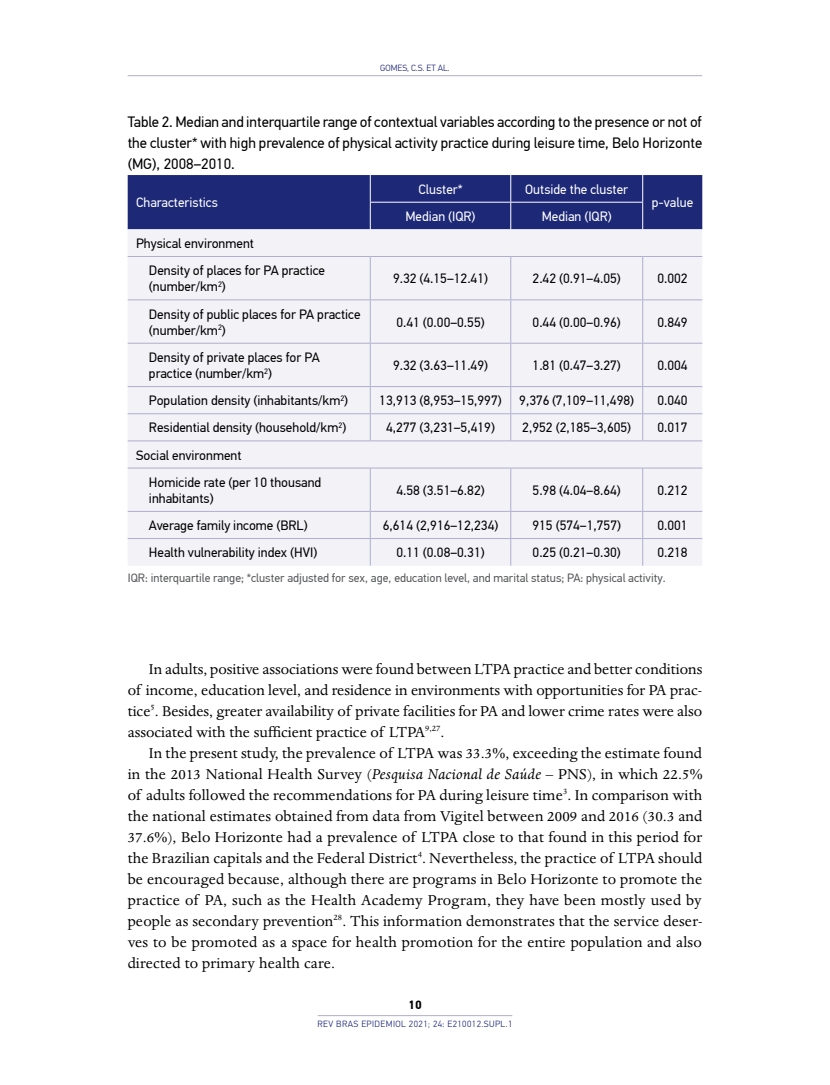
<style>
.page{position:relative;width:830px;height:1085px;background:#fff}
.page>*{position:absolute;margin:0;border:0;box-sizing:border-box;transform-origin:0 0}
.t1{font:16.5px/21px "Dante MT Std";color:#000;text-align:justify}
.t2{font:15px/21px "PF Din Text Pro";color:#000;text-align:justify}
.t3{font:13.5px/27.2px "PF Din Text Pro";color:#000}
.t4{font:13.5px "PF Din Text Pro";color:#fff}
.t5{font:12px "PF Din Text Pro";color:#58595b}
.t6{font:700 12px "PF Din Text Pro";color:#000}
.t7{font:300 9px "PF Din Text Pro";letter-spacing:.05em;color:#1d2877}
.t8{font:300 9px "PF Din Text Pro";color:#1d2877}
.s1{font-style:italic}
</style>
<div class="page">
<hr style="left:128px;top:75px;width:574px;height:1px;background:#afaecf">
<hr style="left:317px;top:1015px;width:195px;height:1px;background:#afaecf">
<div style="left:128px;top:229px;width:574px;height:336px;background:#f2f2f7"></div>
<hr style="left:370px;top:257px;width:1px;height:42px;background:#afaecf">
<hr style="left:510px;top:257px;width:1px;height:42px;background:#afaecf">
<hr style="left:642px;top:257px;width:1px;height:42px;background:#afaecf">
<hr style="left:370px;top:300px;width:1px;height:43px;background:#afaecf">
<hr style="left:510px;top:300px;width:1px;height:43px;background:#afaecf">
<hr style="left:642px;top:300px;width:1px;height:43px;background:#afaecf">
<hr style="left:370px;top:343px;width:1px;height:43px;background:#afaecf">
<hr style="left:510px;top:343px;width:1px;height:43px;background:#afaecf">
<hr style="left:642px;top:343px;width:1px;height:43px;background:#afaecf">
<svg style="left:370px;top:387px;width:1px;height:53px"></svg>
<svg style="left:510px;top:387px;width:1px;height:53px"></svg>
<svg style="left:642px;top:387px;width:1px;height:53px"></svg>
<hr style="left:370px;top:468px;width:1px;height:43px;background:#afaecf">
<hr style="left:510px;top:468px;width:1px;height:43px;background:#afaecf">
<hr style="left:642px;top:468px;width:1px;height:43px;background:#afaecf">
<svg style="left:370px;top:512px;width:1px;height:53px"></svg>
<svg style="left:510px;top:512px;width:1px;height:53px"></svg>
<svg style="left:642px;top:512px;width:1px;height:53px"></svg>
<hr style="left:128px;top:256px;width:242px;height:1px;background:#afaecf">
<hr style="left:370px;top:256px;width:140px;height:1px;background:#afaecf">
<hr style="left:510px;top:256px;width:132px;height:1px;background:#afaecf">
<hr style="left:642px;top:256px;width:60px;height:1px;background:#afaecf">
<hr style="left:128px;top:299px;width:242px;height:1px;background:#afaecf">
<hr style="left:370px;top:299px;width:140px;height:1px;background:#afaecf">
<hr style="left:510px;top:299px;width:132px;height:1px;background:#afaecf">
<hr style="left:642px;top:299px;width:60px;height:1px;background:#afaecf">
<hr style="left:128px;top:343px;width:242px;height:1px;background:#afaecf">
<hr style="left:370px;top:343px;width:140px;height:1px;background:#afaecf">
<hr style="left:510px;top:343px;width:132px;height:1px;background:#afaecf">
<hr style="left:642px;top:343px;width:60px;height:1px;background:#afaecf">
<hr style="left:128px;top:386px;width:242px;height:1px;background:#afaecf">
<hr style="left:370px;top:386px;width:140px;height:1px;background:#afaecf">
<hr style="left:510px;top:386px;width:132px;height:1px;background:#afaecf">
<hr style="left:642px;top:386px;width:60px;height:1px;background:#afaecf">
<hr style="left:128px;top:413px;width:242px;height:1px;background:#afaecf">
<hr style="left:370px;top:413px;width:140px;height:1px;background:#afaecf">
<hr style="left:510px;top:413px;width:132px;height:1px;background:#afaecf">
<hr style="left:642px;top:413px;width:60px;height:1px;background:#afaecf">
<hr style="left:128px;top:440px;width:242px;height:1px;background:#afaecf">
<hr style="left:370px;top:440px;width:140px;height:1px;background:#afaecf">
<hr style="left:510px;top:440px;width:132px;height:1px;background:#afaecf">
<hr style="left:642px;top:440px;width:60px;height:1px;background:#afaecf">
<hr style="left:128px;top:467px;width:242px;height:1px;background:#afaecf">
<hr style="left:370px;top:467px;width:140px;height:1px;background:#afaecf">
<hr style="left:510px;top:467px;width:132px;height:1px;background:#afaecf">
<hr style="left:642px;top:467px;width:60px;height:1px;background:#afaecf">
<hr style="left:128px;top:511px;width:242px;height:1px;background:#afaecf">
<hr style="left:370px;top:511px;width:140px;height:1px;background:#afaecf">
<hr style="left:510px;top:511px;width:132px;height:1px;background:#afaecf">
<hr style="left:642px;top:511px;width:60px;height:1px;background:#afaecf">
<hr style="left:128px;top:538px;width:242px;height:1px;background:#afaecf">
<hr style="left:370px;top:538px;width:140px;height:1px;background:#afaecf">
<hr style="left:510px;top:538px;width:132px;height:1px;background:#afaecf">
<hr style="left:642px;top:538px;width:60px;height:1px;background:#afaecf">
<div style="left:128px;top:175px;width:574px;height:54px;background:#1d2877"></div>
<p class="t8" style="left:380px;top:63px;width:71px">GOMES, C.S. ET AL.</p>
<p class="t2" style="left:128px;top:111px;width:576px">Table 2. Median and interquartile range of contextual variables according to the presence or not of the cluster* with high prevalence of physical activity practice during leisure time, Belo Horizonte (MG), 2008–2010.</p>
<p class="t4" style="left:136px;top:195px;width:83px">Characteristics</p>
<p class="t4" style="left:418px;top:181px;width:46px">Cluster*</p>
<p class="t4" style="left:525px;top:181px;width:104px">Outside the cluster</p>
<p class="t4" style="left:651px;top:195px;width:43px">p-value</p>
<p class="t4" style="left:405px;top:208px;width:71px">Median (IQR)</p>
<p class="t4" style="left:541px;top:208px;width:71px">Median (IQR)</p>
<p class="t3" style="left:149px;top:230px;width:177px;text-indent:-13px">Physical environment<br>Density of places for PA practice</p>
<p class="t3" style="left:149px;top:273px;width:78px">(number/km<sup>2</sup>)</p>
<p class="t3" style="left:393px;top:265px;width:96px">9.32 (4.15–12.41)</p>
<p class="t3" style="left:532px;top:265px;width:90px">2.42 (0.91–4.05)</p>
<p class="t3" style="left:657px;top:265px;width:32px">0.002</p>
<p class="t3" style="left:149px;top:306px;width:213px;line-height:16.2px">Density of public places for PA practice (number/km<sup>2</sup>)</p>
<p class="t3" style="left:396px;top:308px;width:90px">0.41 (0.00–0.55)</p>
<p class="t3" style="left:532px;top:308px;width:90px">0.44 (0.00–0.96)</p>
<p class="t3" style="left:657px;top:308px;width:32px">0.849</p>
<p class="t3" style="left:149px;top:349px;width:172px;line-height:16.2px">Density of private places for PA practice (number/km<sup>2</sup>)</p>
<p class="t3" style="left:393px;top:352px;width:96px">9.32 (3.63–11.49)</p>
<p class="t3" style="left:532px;top:352px;width:90px">1.81 (0.47–3.27)</p>
<p class="t3" style="left:657px;top:352px;width:32px">0.004</p>
<p class="t3" style="left:149px;top:387px;width:201px">Population density (inhabitants/km<sup>2</sup>)</p>
<p class="t3" style="left:379px;top:387px;width:124px">13,913 (8,953–15,997)</p>
<p class="t3" style="left:519px;top:387px;width:116px">9,376 (7,109–11,498)</p>
<p class="t3" style="left:657px;top:387px;width:32px">0.040</p>
<p class="t3" style="left:149px;top:414px;width:199px">Residential density (household/km<sup>2</sup>)</p>
<p class="t3" style="left:386px;top:414px;width:110px">4,277 (3,231–5,419)</p>
<p class="t3" style="left:522px;top:414px;width:110px">2,952 (2,185–3,605)</p>
<p class="t3" style="left:657px;top:414px;width:32px">0.017</p>
<p class="t3" style="left:149px;top:441px;width:174px;text-indent:-13px">Social environment<br>Homicide rate (per 10 thousand</p>
<p class="t3" style="left:149px;top:484px;width:66px">inhabitants)</p>
<p class="t3" style="left:396px;top:476px;width:90px">4.58 (3.51–6.82)</p>
<p class="t3" style="left:532px;top:476px;width:90px">5.98 (4.04–8.64)</p>
<p class="t3" style="left:657px;top:476px;width:32px">0.212</p>
<p class="t3" style="left:149px;top:512px;width:160px">Average family income (BRL)</p>
<p class="t3" style="left:382px;top:512px;width:117px">6,614 (2,916–12,234)</p>
<p class="t3" style="left:532px;top:512px;width:90px">915 (574–1,757)</p>
<p class="t3" style="left:657px;top:512px;width:32px">0.001</p>
<p class="t3" style="left:149px;top:539px;width:170px">Health vulnerability index (HVI)</p>
<p class="t3" style="left:396px;top:539px;width:90px">0.11 (0.08–0.31)</p>
<p class="t3" style="left:532px;top:539px;width:90px">0.25 (0.21–0.30)</p>
<p class="t3" style="left:657px;top:539px;width:32px">0.218</p>
<p class="t5" style="left:128px;top:570px;width:539px">IQR: interquartile range; *cluster adjusted for sex, age, education level, and marital status; PA: physical activity.</p>
<p class="t1" style="left:128px;top:658px;width:576px;text-indent:21px">In adults, positive associations were found between LTPA practice and better conditions of income, education level, and residence in environments with opportunities for PA prac&shy;tice<sup>5</sup>. Besides, greater availability of private facilities for PA and lower crime rates were also associated with the sufficient practice of LTPA<sup>9,27</sup>.</p>
<p class="t1" style="left:128px;top:742px;width:576px;text-indent:21px">In the present study, the prevalence of LTPA was 33.3%, exceeding the estimate found in the 2013 National Health Survey (<span class="s1">Pesquisa Nacional de Saúde</span> – PNS), in which 22.5% of adults followed the recommendations for PA during leisure time<sup>3</sup>. In comparison with the national estimates obtained from data from Vigitel between 2009 and 2016 (30.3 and 37.6%), Belo Horizonte had a prevalence of LTPA close to that found in this period for the Brazilian capitals and the Federal District<sup>4</sup>. Nevertheless, the practice of LTPA should be encouraged because, although there are programs in Belo Horizonte to promote the practice of PA, such as the Health Academy Program, they have been mostly used by people as secondary prevention<sup>28</sup>. This information demonstrates that the service deser&shy;ves to be promoted as a space for health promotion for the entire population and also directed to primary health care.</p>
<p class="t6" style="left:408px;top:997px;width:15px">10</p>
<p class="t7" style="left:317px;top:1018px;width:196px">REV BRAS EPIDEMIOL 2021; 24: E210012.SUPL.1</p>
</div>
